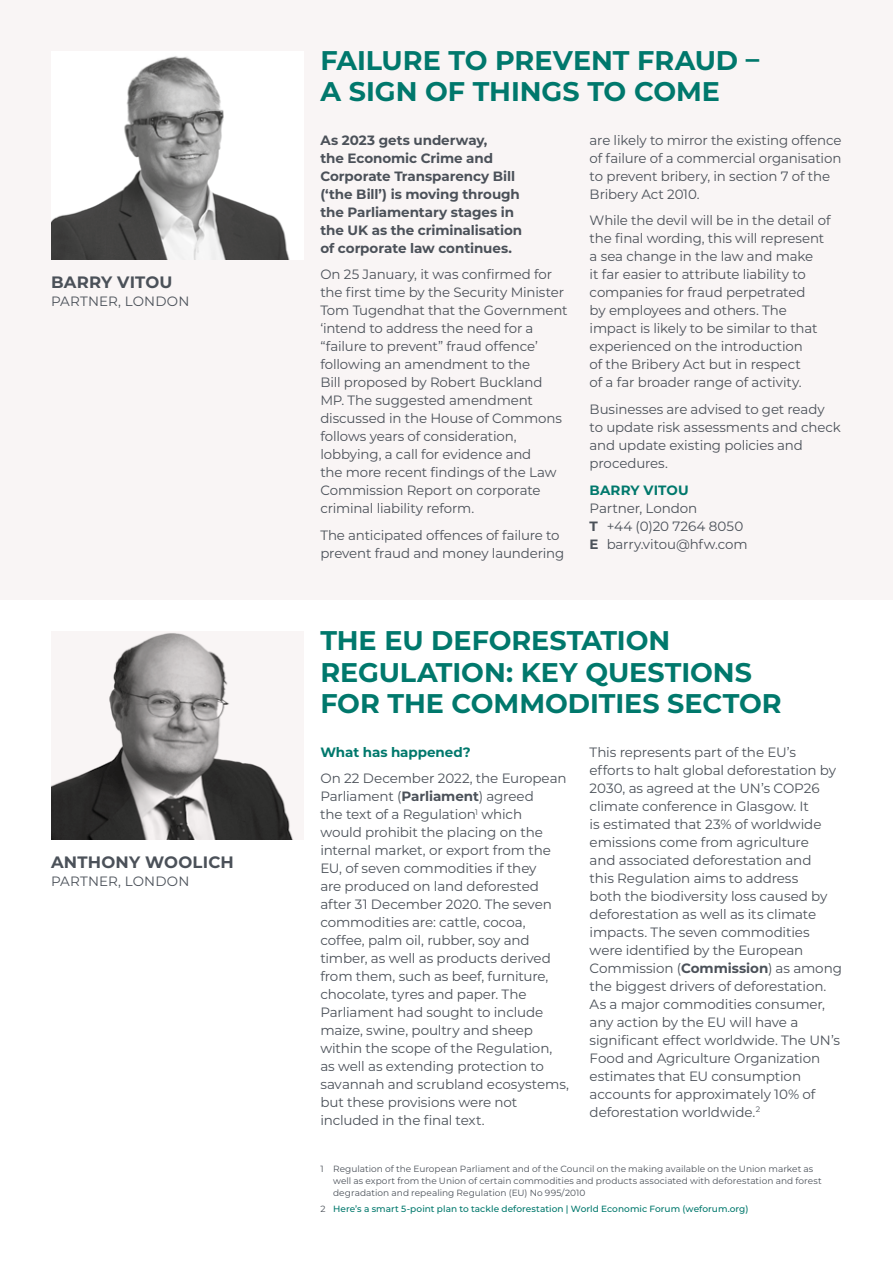
<style>
.page{position:relative;width:893px;height:1263px;background:#fff}
.page>*{position:absolute;margin:0;border:0;box-sizing:border-box;transform-origin:0 0}
.t1{font:700 27px/31.5px "Montserrat";color:#00786c}
.t2{font:700 16.5px "Montserrat";letter-spacing:.015em;color:#4b5159}
.t3{font:13.5px/18px "Montserrat";letter-spacing:-.01em;color:#4b5159}
.t4{font:700 13.5px/18px "Montserrat";letter-spacing:-.005em;color:#4b5159}
.t5{font:13.5px "Montserrat";letter-spacing:.01em;color:#4b5159}
.t6{font:700 13.5px "Montserrat";color:#00786c}
.t7{font:9px/12px "Montserrat";letter-spacing:.005em;color:#4b5159}
.t8{font:500 9px "Montserrat";letter-spacing:.005em;color:#00786c}
.s1{font-weight:700}
.s2{font-weight:400;color:#4b5159}
</style>
<div class="page">
<div style="left:0;top:0;width:893px;height:600px;background:#f9f5f5"></div>
<img style="left:51px;top:56px;width:239px;height:203px">
<svg style="left:51px;top:632px;width:243px;height:208px"></svg>
<p class="t2" style="left:51px;top:270px;width:123px">BARRY VITOU</p>
<p class="t5" style="left:51px;top:292px;width:140px">PARTNER, LONDON</p>
<p class="t2" style="left:51px;top:851px;width:184px">ANTHONY WOOLICH</p>
<p class="t5" style="left:51px;top:872px;width:140px">PARTNER, LONDON</p>
<h1 class="t1" style="left:320px;top:43px;width:441px">FAILURE TO PREVENT FRAUD –<br>A SIGN OF THINGS TO COME</h1>
<p class="t4" style="left:320px;top:130px;width:203px">As 2023 gets underway,<br>the Economic Crime and<br>Corporate Transparency Bill (‘the Bill’) is moving through the Parliamentary stages in the UK as the criminalisation of corporate law continues.</p>
<p class="t3" style="left:320px;top:265px;width:249px">On 25 January, it was confirmed for the first time by the Security Minister<br>Tom Tugendhat that the Government ‘intend to address the need for a “failure to prevent” fraud offence’ following an amendment to the<br>Bill proposed by Robert Buckland<br>MP. The suggested amendment discussed in the House of Commons follows years of consideration, lobbying, a call for evidence and<br>the more recent findings of the Law<br>Commission Report on corporate criminal liability reform.</p>
<p class="t3" style="left:320px;top:526px;width:245px">The anticipated offences of failure to prevent fraud and money laundering</p>
<p class="t3" style="left:590px;top:131px;width:253px">are likely to mirror the existing offence of failure of a commercial organisation to prevent bribery, in section 7 of the Bribery Act 2010.</p>
<p class="t3" style="left:590px;top:211px;width:242px">While the devil will be in the detail of the final wording, this will represent a sea change in the law and make<br>it far easier to attribute liability to companies for fraud perpetrated<br>by employees and others. The impact is likely to be similar to that experienced on the introduction<br>of the Bribery Act but in respect<br>of a far broader range of activity.</p>
<p class="t3" style="left:590px;top:400px;width:253px">Businesses are advised to get ready to update risk assessments and check and update existing policies and procedures.</p>
<p class="t6" style="left:590px;top:480px;width:101px">BARRY VITOU</p>
<p class="t3" style="left:590px;top:498px;width:159px">Partner, London<br><span class="s1">T</span> +44 (0)20 7264 8050<br><span class="s1">E</span> barry.vitou@hfw.com</p>
<h1 class="t1" style="left:320px;top:624px;width:463px">THE EU DEFORESTATION<br>REGULATION: KEY QUESTIONS<br>FOR THE COMMODITIES SECTOR</h1>
<p class="t6" style="left:320px;top:742px;width:152px">What has happened?</p>
<p class="t3" style="left:320px;top:769px;width:250px">On 22 December 2022, the European<br>Parliament (<span class="s1">Parliament</span>) agreed<br>the text of a Regulation<sup>1</sup> which<br>would prohibit the placing on the internal market, or export from the<br>EU, of seven commodities if they<br>are produced on land deforested after 31 December 2020. The seven commodities are: cattle, cocoa, coffee, palm oil, rubber, soy and timber, as well as products derived from them, such as beef, furniture, chocolate, tyres and paper. The<br>Parliament had sought to include maize, swine, poultry and sheep within the scope of the Regulation, as well as extending protection to savannah and scrubland ecosystems, but these provisions were not included in the final text.</p>
<p class="t3" style="left:590px;top:742px;width:254px">This represents part of the EU’s efforts to halt global deforestation by 2030, as agreed at the UN’s COP26 climate conference in Glasgow. It<br>is estimated that 23% of worldwide emissions come from agriculture<br>and associated deforestation and<br>this Regulation aims to address<br>both the biodiversity loss caused by deforestation as well as its climate impacts. The seven commodities were identified by the European Commission (<span class="s1">Commission</span>) as among the biggest drivers of deforestation.<br>As a major commodities consumer, any action by the EU will have a significant effect worldwide. The UN’s Food and Agriculture Organization estimates that EU consumption accounts for approximately 10% of deforestation worldwide.<sup>2</sup></p>
<p class="t7" style="left:333px;top:1162px;width:490px;text-indent:-13px">1 Regulation of the European Parliament and of the Council on the making available on the Union market as well as export from the Union of certain commodities and products associated with deforestation and forest degradation and repealing Regulation (EU) No 995/2010</p>
<p class="t8" style="left:320px;top:1202px;width:430px"><span class="s2">2</span> Here’s a smart 5-point plan to tackle deforestation | World Economic Forum (weforum.org)</p>
</div>
